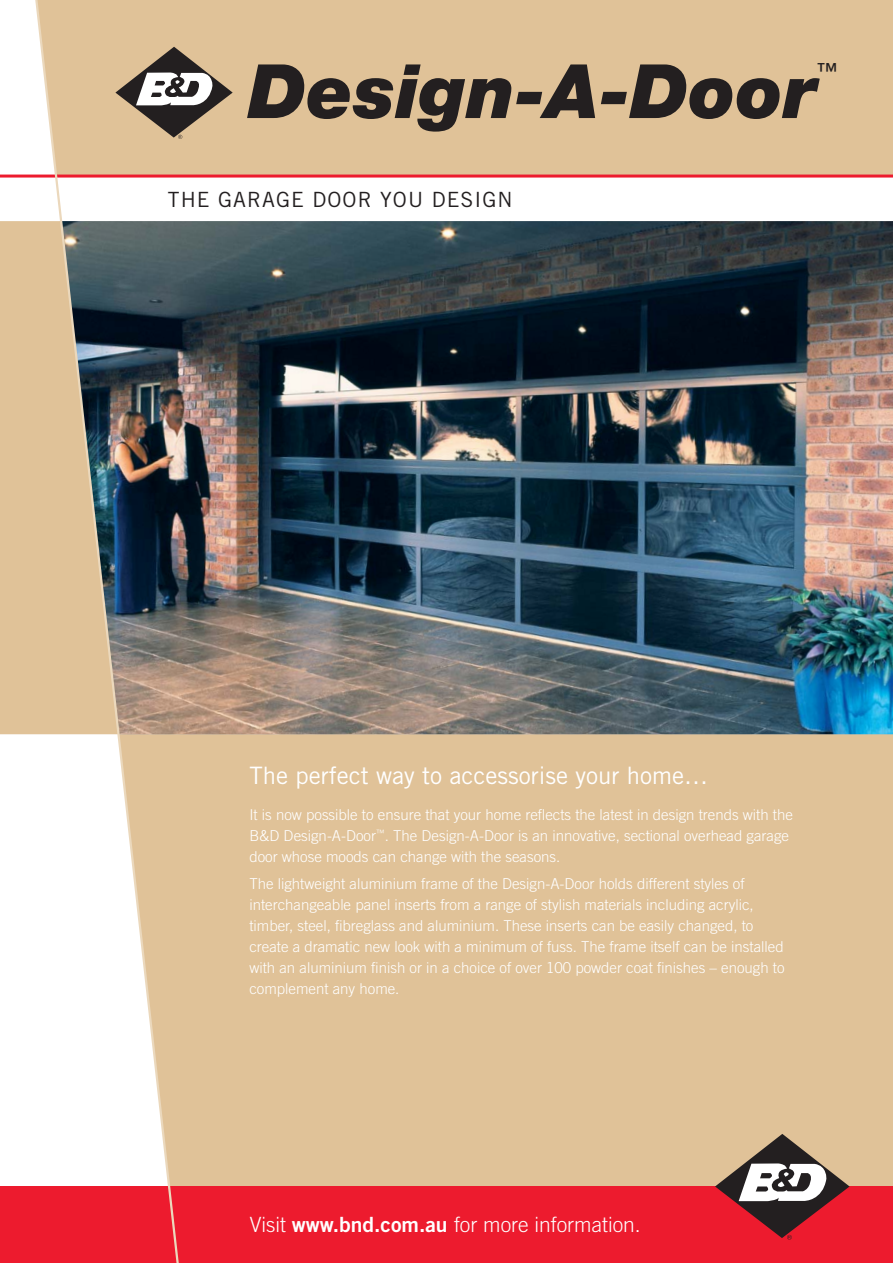
<style>
.page{position:relative;width:893px;height:1263px;background:#fff}
.page>*{position:absolute;margin:0;border:0;box-sizing:border-box;transform-origin:0 0}
.t1{font:italic 900 75px "Helvetica Neue";color:#231f20}
.t2{font:24px "Trade Gothic";color:#fff}
.t3{font:300 21px "Trade Gothic";color:#fff}
.t4{font:21px "Trade Gothic";letter-spacing:.05em;color:#231f20}
.t5{font:italic 500 21px "Helvetica Neue";color:#231f20}
.t6{font:300 15px/21px "Trade Gothic";color:#fff}
.s1{font-family:"Trade Gothic Bold Two";font-weight:400}
</style>
<div class="page">
<div style="left:182px;top:0;width:711px;height:1186px;background:#e0c298"></div>
<div style="left:43px;top:175px;width:850px;height:61px;background:#fff"></div>
<hr style="left:0;top:175px;width:893px;height:3px;background:#ed1b2e">
<img style="left:182px;top:221px;width:711px;height:513px">
<div style="left:0;top:1186px;width:893px;height:77px;background:#ed1b2e"></div>
<svg style="left:715px;top:1134px;width:134px;height:105px"></svg>
<div style="left:0;top:221px;width:32px;height:513px;background:#e0c298"></div>
<svg style="left:32px;top:0;width:150px;height:1263px"></svg>
<svg style="left:115px;top:47px;width:118px;height:92px;background:#a4947f"></svg>
<h1 class="t1" style="left:248px;top:64px;width:570px">Design-A-Door</h1>
<h3 class="t5" style="left:816px;top:63px;width:22px">™</h3>
<h3 class="t4" style="left:168px;top:192px;width:346px">THE GARAGE DOOR YOU DESIGN</h3>
<h2 class="t2" style="left:249px;top:767px;width:460px">The perfect way to accessorise your home…</h2>
<p class="t6" style="left:249px;top:805px;width:545px">It is now possible to ensure that your home reflects the latest in design trends with the<br>B&amp;D Design-A-Door<sup>™</sup>. The Design-A-Door is an innovative, sectional overhead garage door whose moods can change with the seasons.</p>
<p class="t6" style="left:249px;top:875px;width:537px">The lightweight aluminium frame of the Design-A-Door holds different styles of interchangeable panel inserts from a range of stylish materials including acrylic, timber, steel, fibreglass and aluminium. These inserts can be easily changed, to create a dramatic new look with a minimum of fuss. The frame itself can be installed with an aluminium finish or in a choice of over 100 powder coat finishes – enough to complement any home.</p>
<h3 class="t3" style="left:250px;top:1216px;width:392px">Visit <span class="s1">www.bnd.com.au</span> for more information.</h3>
</div>
